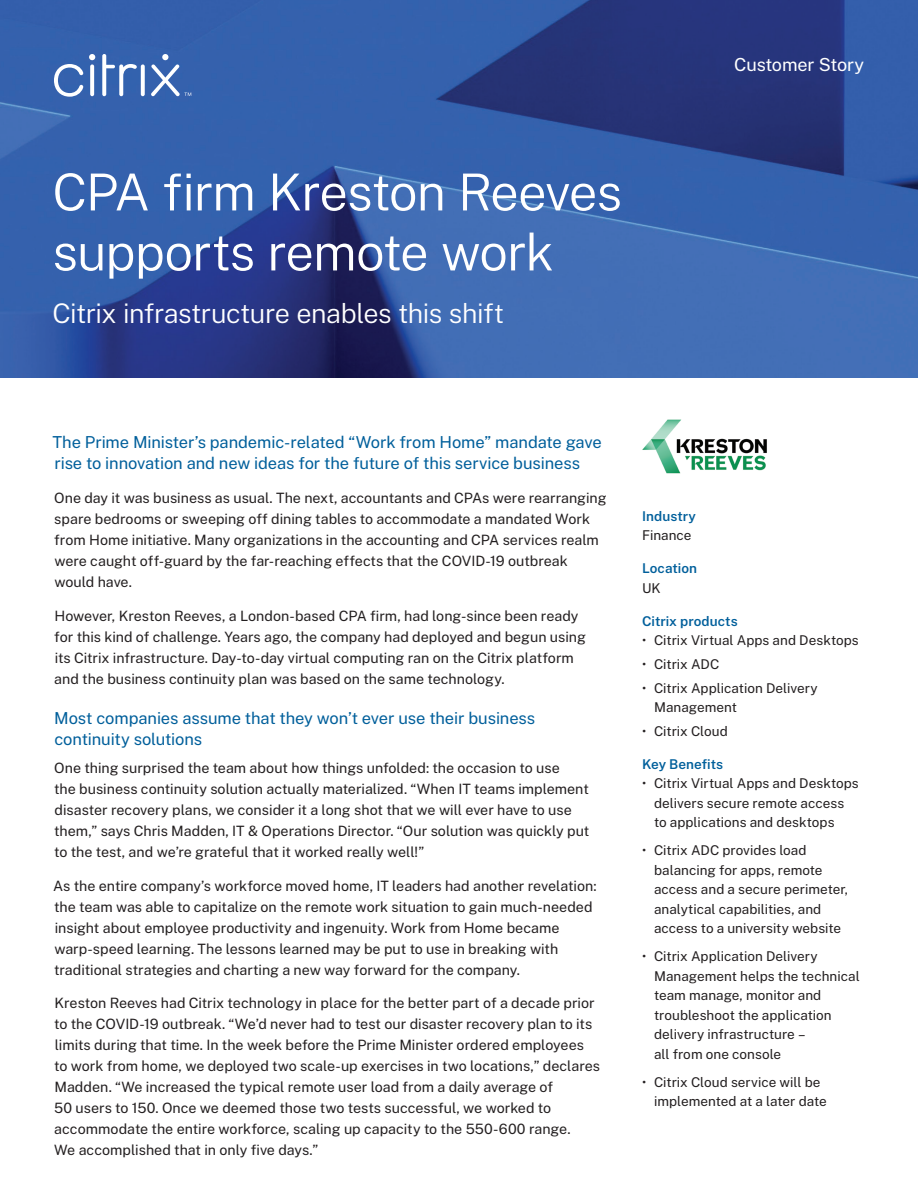
<style>
.page{position:relative;width:918px;height:1188px;background:#fff}
.page>*{position:absolute;margin:0;border:0;box-sizing:border-box;transform-origin:0 0}
.t1{font:300 51px/60px "Public Sans";letter-spacing:-.025em;color:#fff}
.Body{font:300 27px "Public Sans";letter-spacing:-.02em;color:#fff}
.t2{font:18px "Public Sans";letter-spacing:-.01em;color:#fff}
.Subhead_L3{font:16.5px/21px "Public Sans";letter-spacing:-.005em;color:#005f9b}
.Body-2{font:14.25px/21px "Public Sans";color:#231f20}
.Body-3{font:13.5px/19.5px "Public Sans";letter-spacing:.005em;color:#231f20}
.LargeCaption_-_White{font:13.5px/19.5px "Public Sans";color:#231f20}
.Body-4{font:600 13.5px "Public Sans";letter-spacing:.005em;color:#005f9b}
</style>
<div class="page">
<img style="left:0;top:0;width:918px;height:378px">
<img style="left:642px;top:419px;width:125px;height:55px">
<svg style="left:54px;top:64px;width:29px;height:33px"></svg>
<svg style="left:102px;top:54px;width:35px;height:42px"></svg>
<svg style="left:141px;top:64px;width:4px;height:32px"></svg>
<svg style="left:90px;top:64px;width:4px;height:32px"></svg>
<svg style="left:89px;top:54px;width:6px;height:6px"></svg>
<svg style="left:151px;top:54px;width:40px;height:42px;background:#5a7ebc"></svg>
<p class="t1" style="left:52px;top:159px;width:571px">CPA firm Kreston Reeves supports remote work</p>
<p class="Body" style="left:52px;top:293px;width:453px">Citrix infrastructure enables this shift</p>
<p class="t2" style="left:734px;top:51px;width:131px">Customer Story</p>
<p class="Subhead_L3" style="left:53px;top:430px;width:551px">The Prime Minister’s pandemic-related “Work from Home” mandate gave rise to innovation and new ideas for the future of this service business</p>
<p class="Body-2" style="left:54px;top:486px;width:554px">One day it was business as usual. The next, accountants and CPAs were rearranging spare bedrooms or sweeping off dining tables to accommodate a mandated Work from Home initiative. Many organizations in the accounting and CPA services realm were caught off-guard by the far-reaching effects that the COVID-19 outbreak would have.</p>
<p class="Body-2" style="left:54px;top:604px;width:533px">However, Kreston Reeves, a London-based CPA firm, had long-since been ready for this kind of challenge. Years ago, the company had deployed and begun using its Citrix infrastructure. Day-to-day virtual computing ran on the Citrix platform and the business continuity plan was based on the same technology.</p>
<p class="Subhead_L3" style="left:54px;top:706px;width:483px">Most companies assume that they won’t ever use their business continuity solutions</p>
<p class="Body-2" style="left:54px;top:756px;width:537px">One thing surprised the team about how things unfolded: the occasion to use<br>the business continuity solution actually materialized. “When IT teams implement disaster recovery plans, we consider it a long shot that we will ever have to use them,” says Chris Madden, IT &amp; Operations Director. “Our solution was quickly put to the test, and we’re grateful that it worked really well!”</p>
<p class="Body-2" style="left:53px;top:874px;width:545px">As the entire company’s workforce moved home, IT leaders had another revelation: the team was able to capitalize on the remote work situation to gain much-needed insight about employee productivity and ingenuity. Work from Home became warp-speed learning. The lessons learned may be put to use in breaking with traditional strategies and charting a new way forward for the company.</p>
<p class="Body-2" style="left:54px;top:992px;width:548px">Kreston Reeves had Citrix technology in place for the better part of a decade prior to the COVID-19 outbreak. “We’d never had to test our disaster recovery plan to its limits during that time. In the week before the Prime Minister ordered employees to work from home, we deployed two scale-up exercises in two locations,” declares Madden. “We increased the typical remote user load from a daily average of<br>50 users to 150. Once we deemed those two tests successful, we worked to accommodate the entire workforce, scaling up capacity to the 550-600 range.<br>We accomplished that in only five days.”</p>
<p class="Body-4" style="left:642px;top:506px;width:55px">Industry</p>
<p class="Body-3" style="left:642px;top:524px;width:51px">Finance</p>
<p class="Body-4" style="left:642px;top:558px;width:57px">Location</p>
<p class="Body-3" style="left:642px;top:577px;width:20px">UK</p>
<p class="Body-4" style="left:642px;top:611px;width:97px">Citrix products</p>
<p class="Body-3" style="left:642px;top:629px;width:218px">• Citrix Virtual Apps and Desktops</p>
<p class="Body-3" style="left:642px;top:653px;width:79px">• Citrix ADC</p>
<p class="Body-3" style="left:654px;top:677px;width:165px;text-indent:-12px">• Citrix Application Delivery<br>Management</p>
<p class="Body-3" style="left:642px;top:720px;width:87px">• Citrix Cloud</p>
<p class="Body-4" style="left:642px;top:754px;width:83px">Key Benefits</p>
<p class="Body-3" style="left:654px;top:773px;width:206px;text-indent:-12px">• Citrix Virtual Apps and Desktops delivers secure remote access to applications and desktops</p>
<p class="Body-3" style="left:654px;top:840px;width:196px;text-indent:-12px">• Citrix ADC provides load balancing for apps, remote access and a secure perimeter, analytical capabilities, and access to a university website</p>
<p class="Body-3" style="left:654px;top:946px;width:207px;text-indent:-12px">• Citrix Application Delivery<br>Management helps the technical team manage, monitor and troubleshoot the application delivery infrastructure –<br>all from one console</p>
<p class="LargeCaption_-_White" style="left:654px;top:1071px;width:174px;text-indent:-12px">• Citrix Cloud service will be implemented at a later date</p>
</div>
